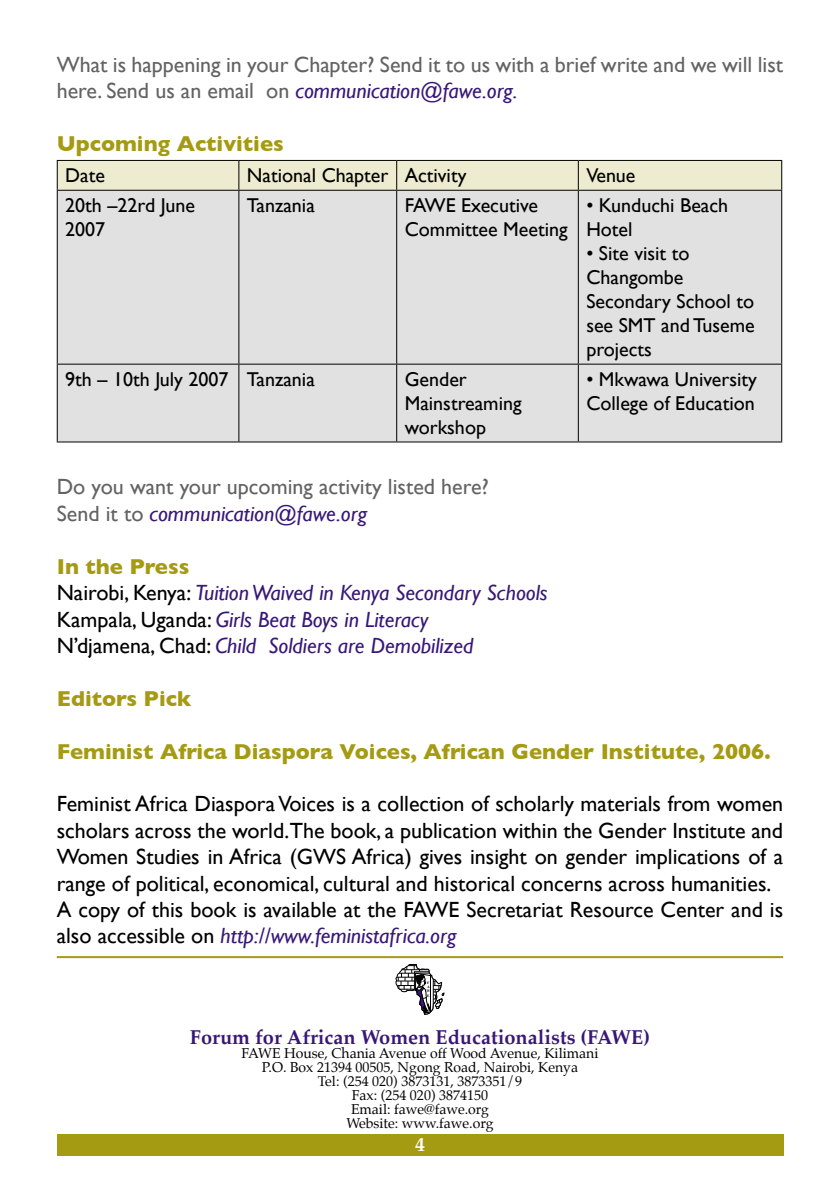
<style>
.page{position:relative;width:840px;height:1191px;background:#fff}
.page>*{position:absolute;margin:0;border:0;box-sizing:border-box;transform-origin:0 0}
.t1{font:22px/26.4px "Gill Sans";color:#000;text-align:justify}
.t2{font:italic 22px "Gill Sans";color:#381778}
.t3{font:22px/26.4px "Gill Sans";color:#636363}
.t4{font:700 22px "Gill Sans";color:#a59b12}
.t5{font:20px/24px "Gill Sans";color:#000}
.t6{font:700 20px "Palatino";color:#381778}
.t7{font:700 20px "Palatino";color:#fff}
.t8{font:14px "Palatino";color:#000}
.t9{font:700 3.6px/4.4px "Times";color:#000}
.s1{font-style:italic;color:#381778}
.s2{font-style:normal;color:#636363}
.s3{font-style:normal;color:#000}
</style>
<div class="page">
<svg style="left:395px;top:964px;width:49px;height:50px"></svg>
<div style="left:57px;top:1134px;width:726px;height:21px;background:#a59b12"></div>
<hr style="left:57px;top:956px;width:725px;height:2px;background:#a59b12">
<div style="left:58px;top:191px;width:722px;height:250px;background:#e1e1e1"></div>
<svg style="left:57px;top:160px;width:724px;height:30px;background:#e2e0c6"></svg>
<hr style="left:57px;top:190px;width:182px;height:1px;background:#000">
<hr style="left:57px;top:191px;width:1px;height:173px;background:#000">
<hr style="left:239px;top:190px;width:157px;height:1px;background:#000">
<hr style="left:238px;top:191px;width:1px;height:173px;background:#000">
<hr style="left:396px;top:190px;width:182px;height:1px;background:#000">
<hr style="left:396px;top:191px;width:1px;height:173px;background:#000">
<hr style="left:578px;top:190px;width:203px;height:1px;background:#000">
<hr style="left:577px;top:191px;width:1px;height:173px;background:#000">
<hr style="left:780px;top:191px;width:1px;height:173px;background:#000">
<hr style="left:57px;top:364px;width:182px;height:1px;background:#000">
<hr style="left:57px;top:365px;width:1px;height:76px;background:#000">
<hr style="left:239px;top:364px;width:157px;height:1px;background:#000">
<hr style="left:238px;top:365px;width:1px;height:76px;background:#000">
<hr style="left:396px;top:364px;width:182px;height:1px;background:#000">
<hr style="left:396px;top:365px;width:1px;height:76px;background:#000">
<hr style="left:578px;top:364px;width:203px;height:1px;background:#000">
<hr style="left:577px;top:365px;width:1px;height:76px;background:#000">
<hr style="left:780px;top:365px;width:1px;height:76px;background:#000">
<hr style="left:57px;top:441px;width:182px;height:1px;background:#000">
<hr style="left:239px;top:441px;width:157px;height:1px;background:#000">
<hr style="left:396px;top:441px;width:182px;height:1px;background:#000">
<hr style="left:578px;top:441px;width:203px;height:1px;background:#000">
<p class="t3" style="left:57px;top:51px;width:727px">What is happening in your Chapter? Send it to us with a brief write and we will list here. Send us an email on <span class="s1">communication@fawe.org.</span></p>
<p class="t4" style="left:57px;top:131px;width:228px">Upcoming Activities</p>
<p class="t5" style="left:65px;top:163px;width:41px">Date</p>
<p class="t5" style="left:247px;top:163px;width:143px">National Chapter</p>
<p class="t5" style="left:404px;top:163px;width:63px">Activity</p>
<p class="t5" style="left:586px;top:163px;width:51px">Venue</p>
<p class="t5" style="left:65px;top:193px;width:131px">20th –22rd June<br>2007</p>
<p class="t5" style="left:247px;top:193px;width:69px">Tanzania</p>
<p class="t5" style="left:404px;top:193px;width:164px">FAWE Executive<br>Committee Meeting</p>
<p class="t5" style="left:586px;top:193px;width:143px">• Kunduchi Beach<br>Hotel</p>
<p class="t5" style="left:586px;top:241px;width:170px">• Site visit to<br>Changombe<br>Secondary School to see SMT and Tuseme projects</p>
<p class="t5" style="left:65px;top:367px;width:165px">9th – 10th July 2007</p>
<p class="t5" style="left:247px;top:367px;width:69px">Tanzania</p>
<p class="t5" style="left:404px;top:367px;width:118px">Gender<br>Mainstreaming workshop</p>
<p class="t5" style="left:586px;top:367px;width:172px">• Mkwawa University<br>College of Education</p>
<p class="t3" style="left:57px;top:474px;width:433px">Do you want your upcoming activity listed here?</p>
<p class="t2" style="left:57px;top:501px;width:312px"><span class="s2">Send it to</span> communication@fawe.org</p>
<p class="t4" style="left:57px;top:553px;width:134px">In the Press</p>
<p class="t2" style="left:57px;top:580px;width:492px"><span class="s3">Nairobi, Kenya:</span> Tuition Waived in Kenya Secondary Schools</p>
<p class="t2" style="left:57px;top:606px;width:373px"><span class="s3">Kampala, Uganda:</span> Girls Beat Boys in Literacy</p>
<p class="t2" style="left:57px;top:633px;width:418px"><span class="s3">N’djamena, Chad:</span> Child Soldiers are Demobilized</p>
<p class="t4" style="left:57px;top:685px;width:136px">Editors Pick</p>
<p class="t4" style="left:57px;top:738px;width:715px">Feminist Africa Diaspora Voices, African Gender Institute, 2006.</p>
<p class="t1" style="left:57px;top:790px;width:727px">Feminist Africa Diaspora Voices is a collection of scholarly materials from women scholars across the world.The book, a publication within the Gender Institute and Women Studies in Africa (GWS Africa) gives insight on gender implications of a range of political, economical, cultural and historical concerns across humanities.</p>
<p class="t1" style="left:57px;top:896px;width:727px">A copy of this book is available at the FAWE Secretariat Resource Center and is also accessible on <span class="s1">http://www.feministafrica.org</span></p>
<p class="t9" style="left:426px;top:979px;width:5px">F<br>A<br>W<br>E</p>
<p class="t6" style="left:190px;top:1019px;width:461px">Forum for African Women Educationalists (FAWE)</p>
<p class="t8" style="left:241px;top:1041px;width:358px">FAWE House, Chania Avenue off Wood Avenue, Kilimani</p>
<p class="t8" style="left:262px;top:1055px;width:317px">P.O. Box 21394 00505, Ngong Road, Nairobi, Kenya</p>
<p class="t8" style="left:318px;top:1069px;width:205px">Tel: (254 020) 3873131, 3873351/9</p>
<p class="t8" style="left:351px;top:1083px;width:138px">Fax: (254 020) 3874150</p>
<p class="t8" style="left:351px;top:1097px;width:139px">Email: fawe@fawe.org</p>
<p class="t8" style="left:346px;top:1111px;width:148px">Website: www.fawe.org</p>
<p class="t7" style="left:415px;top:1126px;width:11px">4</p>
</div>
